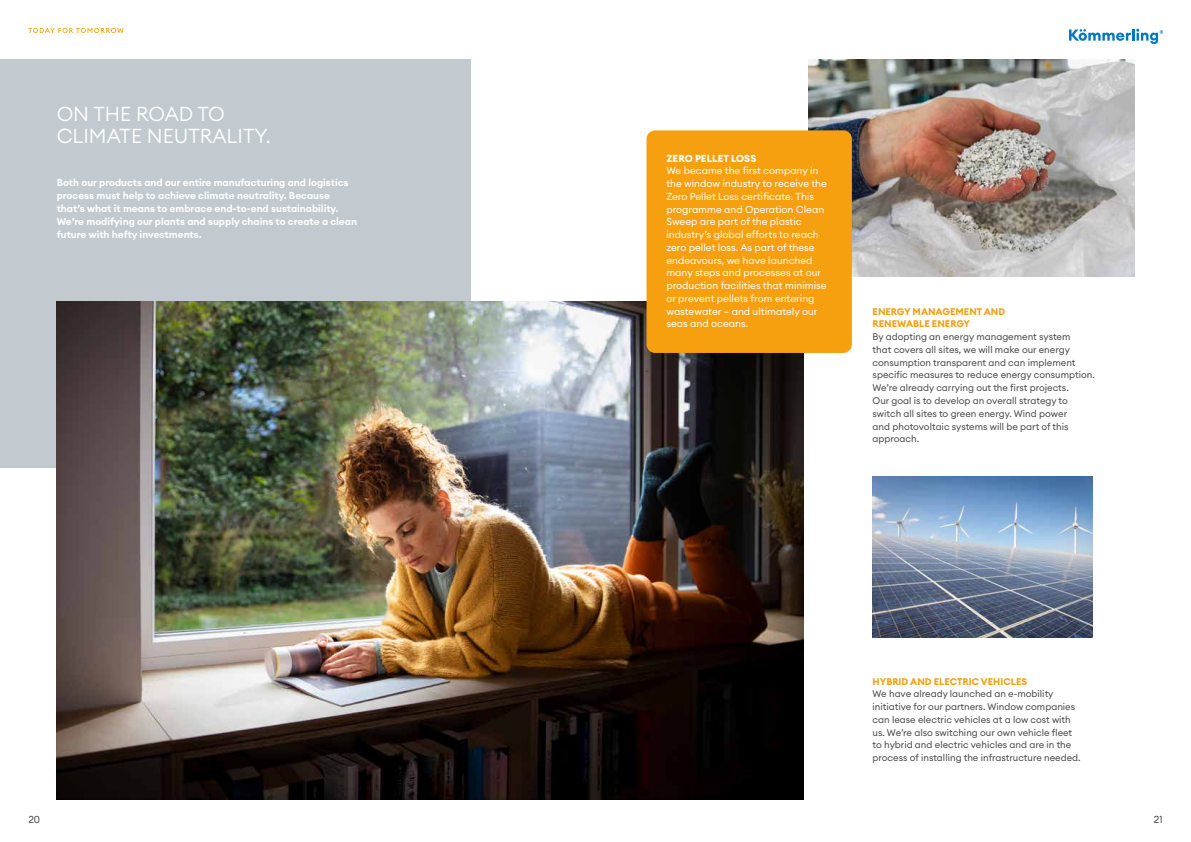
<style>
.page{position:relative;width:1191px;height:842px;background:#fff}
.page>*{position:absolute;margin:0;border:0;box-sizing:border-box;transform-origin:0 0}
.t1{font:300 20px/22px "Euclid Circular A";color:#fff}
.t2{font:10px/12.8px "Euclid Circular A";color:#fff}
.t3{font:600 10px/13px "Euclid Circular A";color:#fff}
.t4{font:700 10px "Euclid Circular A";color:#fff}
.t5{font:10px "Euclid Circular A";color:#4a4a49}
.t6{font:9.5px/12.8px "Euclid Circular A";color:#4a4a49}
.t7{font:700 9.5px/12.8px "Euclid Circular A";color:#f69f0f}
</style>
<div class="page">
<div style="left:0;top:60px;width:470px;height:408px;background:#c2cad0"></div>
<img style="left:57px;top:302px;width:746px;height:497px">
<img style="left:872px;top:477px;width:221px;height:160px">
<img style="left:809px;top:60px;width:325px;height:216px">
<div style="left:646px;top:130px;width:206px;height:223px;background:#f69f0f;border-radius:9px"></div>
<svg style="left:28px;top:28px;width:96px;height:5px"></svg>
<svg style="left:1069px;top:29px;width:94px;height:15px"></svg>
<h1 class="t1" style="left:57px;top:103px;width:215px">ON THE ROAD TO<br>CLIMATE NEUTRALITY.</h1>
<p class="t3" style="left:57px;top:176px;width:302px">Both our products and our entire manufacturing and logistics process must help to achieve climate neutrality. Because that’s what it means to embrace end-to-end sustainability.<br>We’re modifying our plants and supply chains to create a clean future with hefty investments.</p>
<p class="t4" style="left:666px;top:152px;width:91px">ZERO PELLET LOSS</p>
<p class="t2" style="left:666px;top:164px;width:162px">We became the first company in the window industry to receive the<br>Zero Pellet Loss certificate. This programme and Operation Clean<br>Sweep are part of the plastic industry’s global efforts to reach zero pellet loss. As part of these endeavours, we have launched many steps and processes at our production facilities that minimise or prevent pellets from entering wastewater – and ultimately our seas and oceans.</p>
<p class="t7" style="left:872px;top:305px;width:134px">ENERGY MANAGEMENT AND<br>RENEWABLE ENERGY</p>
<p class="t6" style="left:872px;top:330px;width:224px">By adopting an energy management system<br>that covers all sites, we will make our energy consumption transparent and can implement specific measures to reduce energy consumption.<br>We’re already carrying out the first projects.<br>Our goal is to develop an overall strategy to switch all sites to green energy. Wind power<br>and photovoltaic systems will be part of this approach.</p>
<p class="t7" style="left:872px;top:675px;width:156px">HYBRID AND ELECTRIC VEHICLES</p>
<p class="t6" style="left:872px;top:687px;width:210px">We have already launched an e-mobility initiative for our partners. Window companies can lease electric vehicles at a low cost with us. We’re also switching our own vehicle fleet to hybrid and electric vehicles and are in the process of installing the infrastructure needed.</p>
<p class="t5" style="left:28px;top:813px;width:13px">20</p>
<p class="t5" style="left:1153px;top:813px;width:10px">21</p>
</div>
